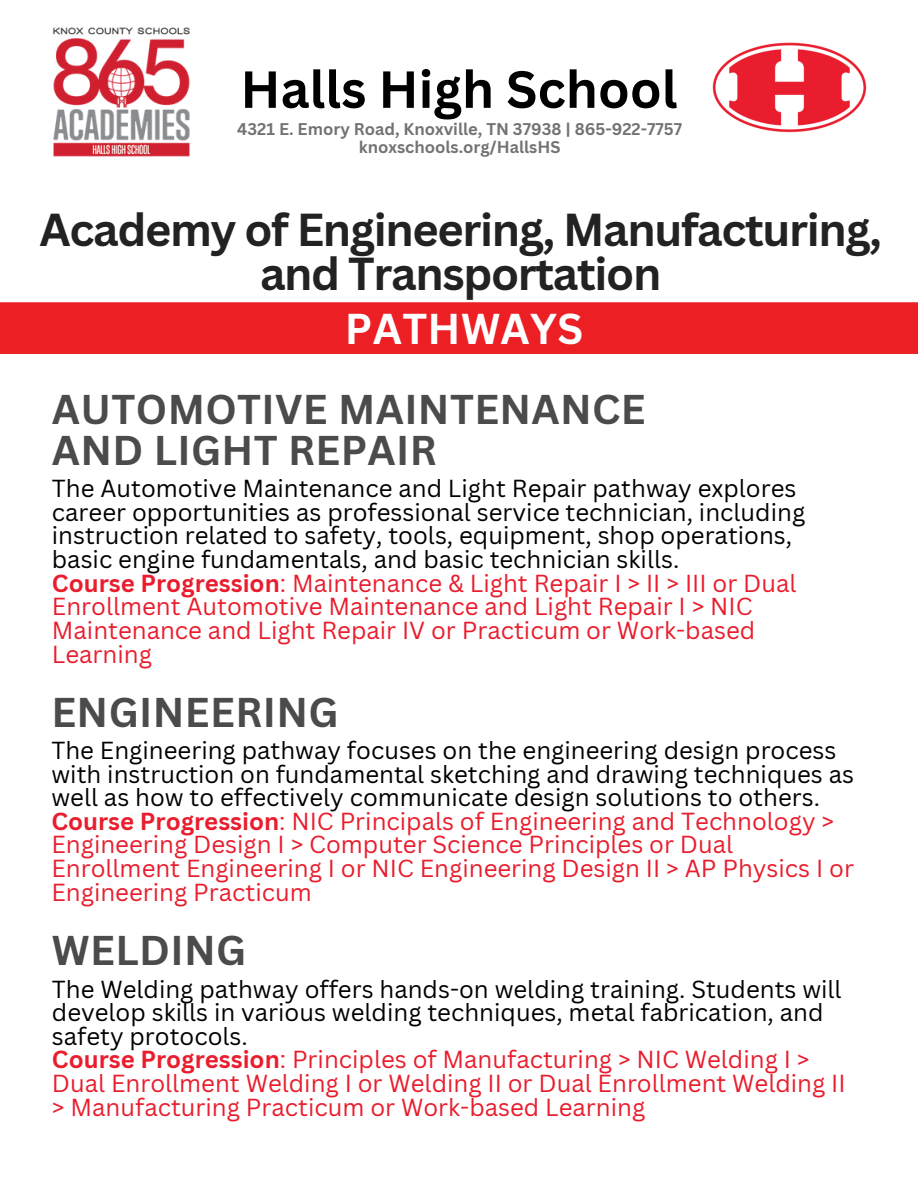
<style>
.page{position:relative;width:918px;height:1188px;background:#fff}
.page>*{position:absolute;margin:0;border:0;box-sizing:border-box;transform-origin:0 0}
.t1{font:700 51px "Canva Sans";color:#000}
.t2{font:700 45px/43.8px "Canva Sans";letter-spacing:-.03em;color:#222;text-align:center}
.t3{font:700 42px "Canva Sans";letter-spacing:.01em;color:#fff}
.t4{font:700 40.5px/40.5px "Canva Sans";letter-spacing:.01em;color:#4b4b4b}
.t5{font:24px/23.7px "Canva Sans";color:#000}
.t6{font:24px/23.7px "Canva Sans";color:#e91d2d}
.t7{font:700 16.5px "Canva Sans";color:#737373}
.s1{font-weight:700;color:#e91d2d}
.s2{color:#e91d2d}
.s3{color:#000}
.s4{font-weight:700}
</style>
<div class="page">
<div style="left:0;top:302px;width:918px;height:52px;background:#ec1f24"></div>
<img style="left:52px;top:27px;width:138px;height:130px">
<img style="left:712px;top:42px;width:155px;height:91px">
<h4 class="t1" style="left:240px;top:53px;width:439px">Halls High School</h4>
<h2 class="t7" style="left:237px;top:117px;width:446px">4321 E. Emory Road, Knoxville, TN 37938 | 865-922-7757</h2>
<h4 class="t7" style="left:359px;top:135px;width:203px">knoxschools.org/HallsHS</h4>
<h2 class="t2" style="left:40px;top:206px;width:844px">Academy of Engineering, Manufacturing, and Transportation</h2>
<h2 class="t3" style="left:345px;top:299px;width:240px">PATHWAYS</h2>
<h1 class="t4" style="left:52px;top:388px;width:595px">AUTOMOTIVE MAINTENANCE<br>AND LIGHT REPAIR</h1>
<p class="t5" style="left:52px;top:476px;width:755px">The Automotive Maintenance and Light Repair pathway explores career opportunities as professional service technician, including instruction related to safety, tools, equipment, shop operations, basic engine fundamentals, and basic technician skills.<br><span class="s1">Course Progression</span><span class="s2">: Maintenance &amp; Light Repair I &gt; II &gt; III or Dual Enrollment Automotive Maintenance and Light Repair I &gt; NIC Maintenance and Light Repair IV or Practicum or Work-based Learning</span></p>
<p class="t4" style="left:51px;top:691px;width:289px">ENGINEERING</p>
<p class="t5" style="left:51px;top:738px;width:804px">The Engineering pathway focuses on the engineering design process with instruction on fundamental sketching and drawing techniques as well as how to effectively communicate design solutions to others.<br><span class="s1">Course Progression</span><span class="s2">: NIC Principals of Engineering and Technology &gt; Engineering Design I &gt; Computer Science Principles or Dual Enrollment Engineering I or NIC Engineering Design II &gt; AP Physics I or Engineering Practicum</span></p>
<p class="t4" style="left:52px;top:930px;width:196px">WELDING</p>
<h3 class="t6" style="left:52px;top:976px;width:795px"><span class="s3">The Welding pathway offers hands-on welding training. Students will develop skills in various welding techniques, metal fabrication, and safety protocols.<br></span><span class="s4">Course Progression</span>: Principles of Manufacturing &gt; NIC Welding I &gt; Dual Enrollment Welding I or Welding II or Dual Enrollment Welding II &gt; Manufacturing Practicum or Work-based Learning</h3>
</div>
